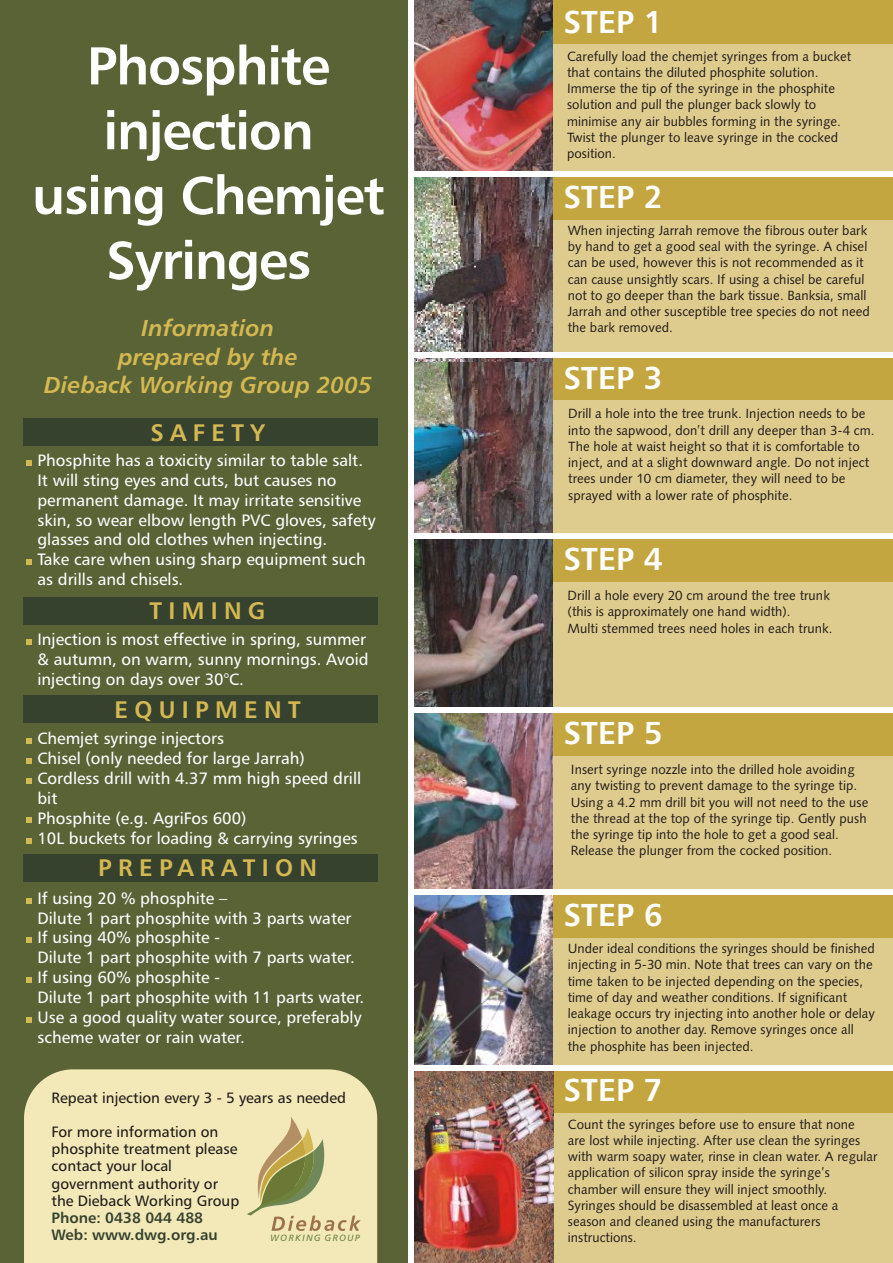
<style>
.page{position:relative;width:893px;height:1263px;background:#fff}
.page>*{position:absolute;margin:0;border:0;box-sizing:border-box;transform-origin:0 0}
.t1{font:53.4px/64.8px "Humanist 777 BT Roman B,Bold";letter-spacing:-.025em;color:#fff;text-align:center}
.t2{font:31.8px "Humanist 777 BT Roman B,Bold";color:#fff}
.t3{font:24px "Humanist 777 BT Roman B,Bold";letter-spacing:.26em;color:#d4b852}
.t4{font:italic 23.1px/28.2px "Humanist 777 BT Roman B,Bold";color:#d4b852;text-align:center}
.t5{font:16.5px/20px "Humanist 777 BT Roman B";color:#fff}
.t6{font:15px/17.2px "Humanist 777 BT Roman B";color:#1f1a17}
.t7{font:15px/17.4px "Humanist 777 BT Roman B,Bold";color:#36422e}
.t8{font:13.35px/16.2px "Humanist 531 BT Roman A";color:#1f1a17}
.t9{font:9.15px "Humanist 777 BT Roman B,Italic";letter-spacing:.155em;color:#69803d}
</style>
<div class="page">
<div style="left:0;top:0;width:429px;height:1263px;background:#596336"></div>
<div style="left:471px;top:0;width:422px;height:182px;background:#decc8f"></div>
<div style="left:549px;top:0;width:344px;height:44px;background:#c4a640"></div>
<img style="left:413px;top:0;width:140px;height:171px">
<div style="left:471px;top:181px;width:422px;height:183px;background:#decc8f"></div>
<div style="left:549px;top:175px;width:344px;height:44px;background:#c4a640"></div>
<div style="left:471px;top:355px;width:422px;height:183px;background:#decc8f"></div>
<div style="left:549px;top:356px;width:344px;height:44px;background:#c4a640"></div>
<img style="left:413px;top:358px;width:140px;height:175px">
<div style="left:471px;top:537px;width:422px;height:182px;background:#decc8f"></div>
<div style="left:471px;top:711px;width:422px;height:182px;background:#decc8f"></div>
<div style="left:549px;top:537px;width:344px;height:44px;background:#c4a640"></div>
<div style="left:471px;top:892px;width:422px;height:183px;background:#decc8f"></div>
<div style="left:471px;top:1081px;width:422px;height:182px;background:#decc8f"></div>
<div style="left:549px;top:711px;width:344px;height:44px;background:#c4a640"></div>
<div style="left:549px;top:893px;width:344px;height:44px;background:#c4a640"></div>
<img style="left:413px;top:539px;width:140px;height:350px">
<div style="left:549px;top:1068px;width:344px;height:44px;background:#c4a640"></div>
<img style="left:413px;top:1071px;width:140px;height:192px">
<img style="left:413px;top:177px;width:139px;height:185px">
<img style="left:413px;top:895px;width:139px;height:170px">
<div style="left:408px;top:0;width:5px;height:1263px;background:#fff"></div>
<div style="left:410px;top:171px;width:483px;height:6px;background:#fff"></div>
<div style="left:411px;top:352px;width:482px;height:6px;background:#fff"></div>
<div style="left:411px;top:533px;width:482px;height:6px;background:#fff"></div>
<div style="left:408px;top:707px;width:485px;height:6px;background:#fff"></div>
<div style="left:408px;top:889px;width:485px;height:6px;background:#fff"></div>
<div style="left:408px;top:1065px;width:485px;height:6px;background:#fff"></div>
<div style="left:23px;top:418px;width:355px;height:28px;background:#36422e"></div>
<div style="left:23px;top:597px;width:355px;height:28px;background:#36422e"></div>
<div style="left:23px;top:695px;width:355px;height:28px;background:#36422e"></div>
<div style="left:23px;top:854px;width:355px;height:28px;background:#36422e"></div>
<svg style="left:26px;top:460px;width:6px;height:6px"></svg>
<div style="left:24px;top:1069px;width:353px;height:194px;background:#f2e8b8"></div>
<svg style="left:247px;top:1117px;width:114px;height:114px;background:#d3ca96"></svg>
<svg style="left:26px;top:560px;width:6px;height:5px"></svg>
<svg style="left:26px;top:639px;width:6px;height:6px"></svg>
<svg style="left:26px;top:738px;width:6px;height:6px"></svg>
<svg style="left:26px;top:758px;width:6px;height:6px"></svg>
<svg style="left:26px;top:778px;width:6px;height:5px"></svg>
<svg style="left:26px;top:817px;width:6px;height:6px"></svg>
<svg style="left:26px;top:838px;width:6px;height:5px"></svg>
<svg style="left:26px;top:898px;width:6px;height:6px"></svg>
<svg style="left:26px;top:937px;width:6px;height:6px"></svg>
<svg style="left:26px;top:977px;width:6px;height:6px"></svg>
<svg style="left:26px;top:1017px;width:6px;height:6px"></svg>
<h1 class="t1" style="left:32px;top:38px;width:354px">Phosphite injection using Chemjet<br>Syringes</h1>
<h3 class="t4" style="left:44px;top:316px;width:329px">Information<br>prepared by the<br>Dieback Working Group 2005</h3>
<h3 class="t3" style="left:150px;top:422px;width:116px">SAFETY</h3>
<p class="t5" style="left:37px;top:452px;width:340px">Phosphite has a toxicity similar to table salt.<br>It will sting eyes and cuts, but causes no permanent damage. It may irritate sensitive skin, so wear elbow length PVC gloves, safety glasses and old clothes when injecting.<br>Take care when using sharp equipment such as drills and chisels.</p>
<h3 class="t3" style="left:149px;top:601px;width:118px">TIMING</h3>
<p class="t5" style="left:37px;top:631px;width:333px">Injection is most effective in spring, summer &amp; autumn, on warm, sunny mornings. Avoid injecting on days over 30°C.</p>
<h3 class="t3" style="left:114px;top:699px;width:188px">EQUIPMENT</h3>
<p class="t5" style="left:37px;top:730px;width:325px">Chemjet syringe injectors<br>Chisel (only needed for large Jarrah)<br>Cordless drill with 4.37 mm high speed drill bit<br>Phosphite (e.g. AgriFos 600)<br>10L buckets for loading &amp; carrying syringes</p>
<h3 class="t3" style="left:98px;top:858px;width:220px">PREPARATION</h3>
<p class="t5" style="left:37px;top:889px;width:328px">If using 20 % phosphite –<br>Dilute 1 part phosphite with 3 parts water If using 40% phosphite -<br>Dilute 1 part phosphite with 7 parts water.<br>If using 60% phosphite -<br>Dilute 1 part phosphite with 11 parts water.<br>Use a good quality water source, preferably scheme water or rain water.</p>
<p class="t6" style="left:52px;top:1090px;width:296px">Repeat injection every 3 - 5 years as needed</p>
<p class="t6" style="left:52px;top:1124px;width:189px">For more information on phosphite treatment please contact your local government authority or the Dieback Working Group</p>
<p class="t7" style="left:52px;top:1210px;width:168px">Phone: 0438 044 488<br>Web: www.dwg.org.au</p>
<p class="t9" style="left:271px;top:1234px;width:91px">WORKING GROUP</p>
<h2 class="t2" style="left:564px;top:9px;width:100px">STEP 1</h2>
<p class="t8" style="left:567px;top:49px;width:286px">Carefully load the chemjet syringes from a bucket that contains the diluted phosphite solution.<br>Immerse the tip of the syringe in the phosphite solution and pull the plunger back slowly to minimise any air bubbles forming in the syringe.<br>Twist the plunger to leave syringe in the cocked position.</p>
<h2 class="t2" style="left:564px;top:184px;width:100px">STEP 2</h2>
<p class="t8" style="left:568px;top:223px;width:304px">When injecting Jarrah remove the fibrous outer bark by hand to get a good seal with the syringe. A chisel can be used, however this is not recommended as it can cause unsightly scars. If using a chisel be careful not to go deeper than the bark tissue. Banksia, small Jarrah and other susceptible tree species do not need the bark removed.</p>
<h2 class="t2" style="left:564px;top:364px;width:100px">STEP 3</h2>
<p class="t8" style="left:568px;top:407px;width:308px">Drill a hole into the tree trunk. Injection needs to be into the sapwood, don’t drill any deeper than 3-4 cm.<br>The hole at waist height so that it is comfortable to inject, and at a slight downward angle. Do not inject trees under 10 cm diameter, they will need to be sprayed with a lower rate of phosphite.</p>
<h2 class="t2" style="left:564px;top:546px;width:100px">STEP 4</h2>
<p class="t8" style="left:568px;top:588px;width:266px">Drill a hole every 20 cm around the tree trunk (this is approximately one hand width).<br>Multi stemmed trees need holes in each trunk.</p>
<h2 class="t2" style="left:564px;top:720px;width:100px">STEP 5</h2>
<p class="t8" style="left:571px;top:762px;width:299px">Insert syringe nozzle into the drilled hole avoiding any twisting to prevent damage to the syringe tip.<br>Using a 4.2 mm drill bit you will not need to the use the thread at the top of the syringe tip. Gently push the syringe tip into the hole to get a good seal.<br>Release the plunger from the cocked position.</p>
<h2 class="t2" style="left:564px;top:902px;width:100px">STEP 6</h2>
<p class="t8" style="left:568px;top:941px;width:309px">Under ideal conditions the syringes should be finished injecting in 5-30 min. Note that trees can vary on the time taken to be injected depending on the species, time of day and weather conditions. If significant leakage occurs try injecting into another hole or delay injection to another day. Remove syringes once all the phosphite has been injected.</p>
<h2 class="t2" style="left:564px;top:1077px;width:100px">STEP 7</h2>
<p class="t8" style="left:568px;top:1117px;width:311px">Count the syringes before use to ensure that none<br>are lost while injecting. After use clean the syringes with warm soapy water, rinse in clean water. A regular application of silicon spray inside the syringe’s chamber will ensure they will inject smoothly.<br>Syringes should be disassembled at least once a season and cleaned using the manufacturers instructions.</p>
</div>
